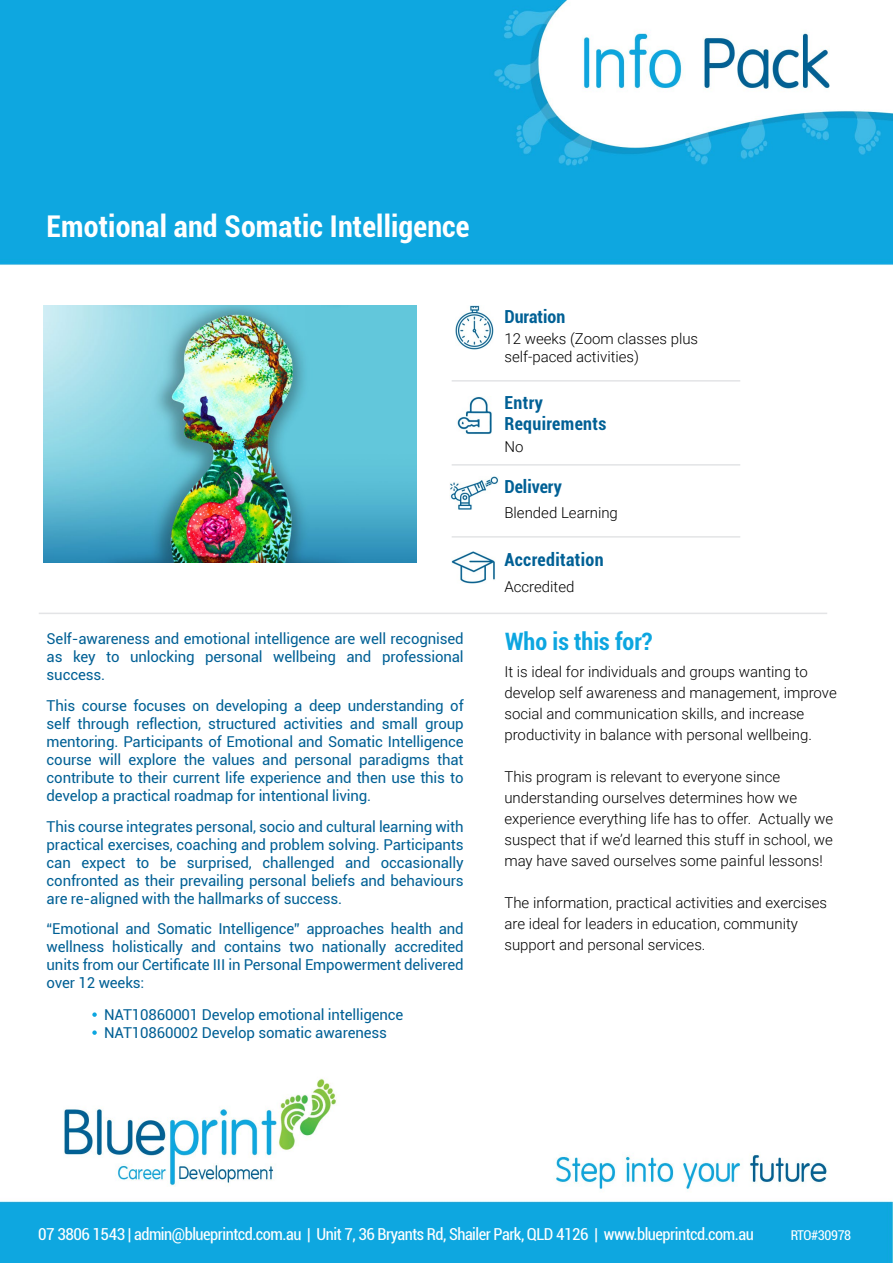
<style>
.page{position:relative;width:893px;height:1263px;background:#fff}
.page>*{position:absolute;margin:0;border:0;box-sizing:border-box;transform-origin:0 0}
.t1{font:700 condensed 30px "Roboto";letter-spacing:.005em;color:#fff}
.t2{font:700 condensed 24px "Roboto";color:#0da6e0}
.t3{font:700 condensed 18px/21.6px "Roboto";letter-spacing:.02em;color:#006095}
.t4{font:700 condensed 18px "Roboto";color:#006095}
.t5{font:condensed 16.5px "Roboto";letter-spacing:-.03em;color:#fff}
.t6{font:15px/18px "Roboto";letter-spacing:-.01em;color:#006095;text-align:justify}
.t7{font:300 15px/21px "Roboto";color:#000}
.t8{font:condensed 13.5px "Roboto";letter-spacing:-.03em;color:#fff}
</style>
<div class="page">
<img style="left:0;top:1078px;width:893px;height:185px">
<img style="left:0;top:0;width:893px;height:265px">
<img style="left:44px;top:305px;width:372px;height:257px">
<img style="left:455px;top:305px;width:38px;height:44px">
<img style="left:457px;top:396px;width:35px;height:38px">
<img style="left:450px;top:476px;width:48px;height:33px">
<img style="left:452px;top:551px;width:43px;height:33px">
<hr style="left:452px;top:380px;width:288px;height:2px;background:#e3e4e6">
<hr style="left:452px;top:464px;width:288px;height:2px;background:#e3e4e6">
<hr style="left:452px;top:536px;width:288px;height:2px;background:#e3e4e6">
<hr style="left:39px;top:613px;width:788px;height:1px;background:#e3e4e6">
<svg style="left:92px;top:1012px;width:5px;height:5px"></svg>
<svg style="left:92px;top:1030px;width:5px;height:5px"></svg>
<h1 class="t1" style="left:47px;top:205px;width:425px">Emotional and Somatic Intelligence</h1>
<p class="t4" style="left:504px;top:304px;width:62px">Duration</p>
<p class="t7" style="left:504px;top:329px;width:195px;line-height:18px">12 weeks (Zoom classes plus self-paced activities)</p>
<p class="t3" style="left:504px;top:391px;width:103px">Entry<br>Requirements</p>
<p class="t7" style="left:504px;top:436px;width:21px">No</p>
<p class="t4" style="left:504px;top:473px;width:59px">Delivery</p>
<p class="t7" style="left:504px;top:502px;width:115px">Blended Learning</p>
<p class="t3" style="left:504px;top:548px;width:101px">Accreditation</p>
<p class="t7" style="left:504px;top:575px;width:72px">Accredited</p>
<p class="t6" style="left:47px;top:629px;width:419px">Self-awareness and emotional intelligence are well recognised as key to unlocking personal wellbeing and professional success.</p>
<h2 class="t2" style="left:505px;top:624px;width:149px">Who is this for?</h2>
<p class="t7" style="left:504px;top:660px;width:334px">It is ideal for individuals and groups wanting to develop self awareness and management, improve social and communication skills, and increase productivity in balance with personal wellbeing.</p>
<p class="t7" style="left:504px;top:765px;width:330px">This program is relevant to everyone since understanding ourselves determines how we experience everything life has to offer. Actually we suspect that if we’d learned this stuff in school, we may have saved ourselves some painful lessons!</p>
<p class="t7" style="left:504px;top:891px;width:324px">The information, practical activities and exercises are ideal for leaders in education, community support and personal services.</p>
<p class="t6" style="left:47px;top:696px;width:419px">This course focuses on developing a deep understanding of self through reflection, structured activities and small group mentoring. Participants of Emotional and Somatic Intelligence course will explore the values and personal paradigms that contribute to their current life experience and then use this to develop a practical roadmap for intentional living.</p>
<p class="t6" style="left:47px;top:817px;width:419px">This course integrates personal, socio and cultural learning with practical exercises, coaching and problem solving. Participants can expect to be surprised, challenged and occasionally confronted as their prevailing personal beliefs and behaviours are re-aligned with the hallmarks of success.</p>
<p class="t6" style="left:47px;top:919px;width:419px">“Emotional and Somatic Intelligence” approaches health and wellness holistically and contains two nationally accredited units from our Certificate III in Personal Empowerment delivered over 12 weeks:</p>
<p class="t6" style="left:104px;top:1005px;width:301px">NAT10860001 Develop emotional intelligence<br>NAT10860002 Develop somatic awareness</p>
<p class="t5" style="left:38px;top:1223px;width:717px">07 3806 1543 | admin@blueprintcd.com.au | Unit 7, 36 Bryants Rd, Shailer Park, QLD 4126 | www.blueprintcd.com.au</p>
<p class="t8" style="left:791px;top:1226px;width:62px">RTO#30978</p>
</div>
